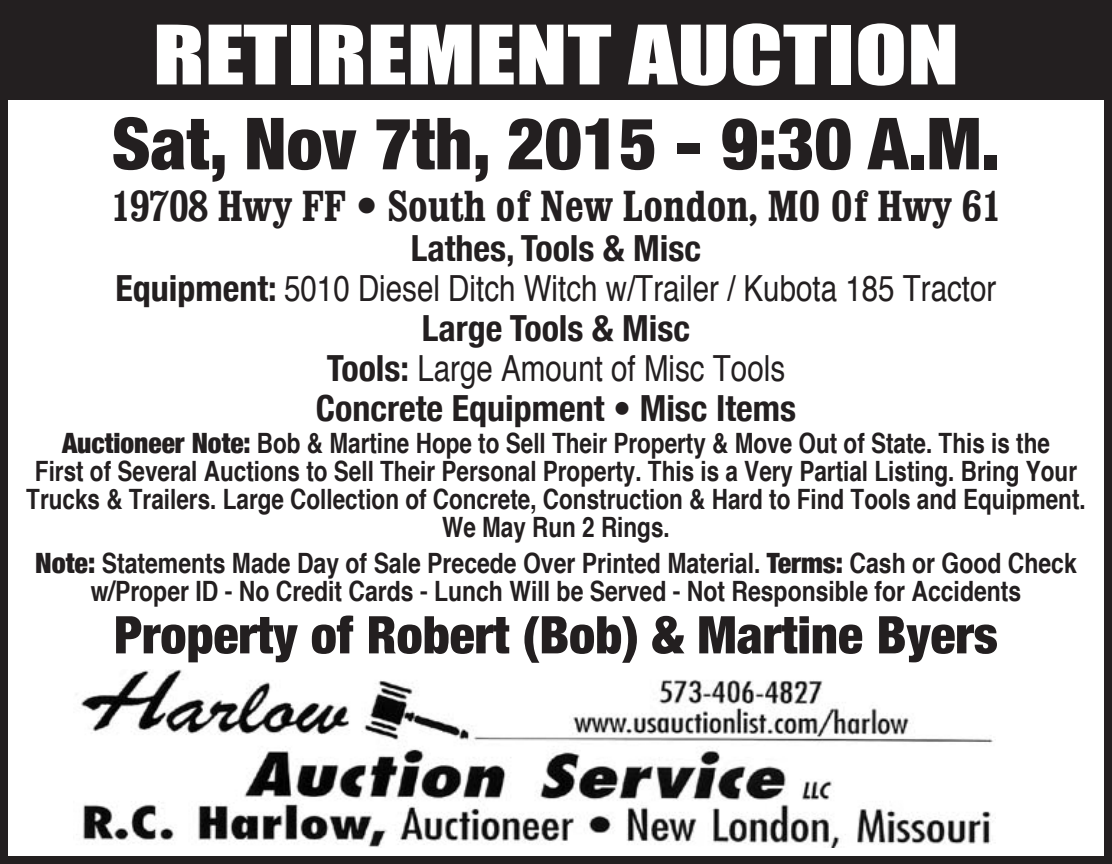
<style>
.page{position:relative;width:1112px;height:864px;background:#fff}
.page>*{position:absolute;margin:0;border:0;box-sizing:border-box;transform-origin:0 0}
.t1{font:75.6px "Impact";color:#fff;scale:1.27 1}
.t2{font:900 condensed 72px "Helvetica Neue";color:#231f20}
.t3{font:900 condensed 52px "Helvetica Neue";color:#231f20}
.t4{font:700 condensed 44px "Clarendon";color:#231f20}
.t5{font:condensed 36px "Helvetica";color:#231f20}
.t6{font:700 condensed 36px "Helvetica Neue";color:#231f20}
.t7{font:700 condensed 28px/28px "Helvetica";color:#231f20;text-align:center}
.s1{font-family:"Helvetica Neue";font-weight:700}
.s2{font-family:"Helvetica Neue";font-weight:900}
</style>
<div class="page">
<div style="left:0;top:0;width:1112px;height:864px;border:8px solid #231f20"></div>
<img style="left:76px;top:670px;width:917px;height:177px">
<div style="left:0;top:0;width:1112px;height:99px;background:#231f20"></div>
<h1 class="t1" style="left:153px;top:-4px;width:636px">RETIREMENT AUCTION</h1>
<h2 class="t2" style="left:112px;top:84px;width:889px">Sat, Nov 7th, 2015 - 9:30 A.M.</h2>
<h3 class="t4" style="left:111px;top:179px;width:891px">19708 Hwy FF • South of New London, MO Of Hwy 61</h3>
<p class="t6" style="left:411px;top:219px;width:292px">Lathes, Tools &amp; Misc</p>
<p class="t5" style="left:115px;top:266px;width:882px"><span class="s1">Equipment:</span> 5010 Diesel Ditch Witch w/Trailer / Kubota 185 Tractor</p>
<p class="t6" style="left:422px;top:299px;width:270px">Large Tools &amp; Misc</p>
<p class="t5" style="left:327px;top:346px;width:460px"><span class="s1">Tools:</span> Large Amount of Misc Tools</p>
<p class="t6" style="left:316px;top:379px;width:482px">Concrete Equipment • Misc Items</p>
<p class="t7" style="left:26px;top:429px;width:1061px"><span class="s2">Auctioneer Note:</span> Bob &amp; Martine Hope to Sell Their Property &amp; Move Out of State. This is the<br>First of Several Auctions to Sell Their Personal Property. This is a Very Partial Listing. Bring Your Trucks &amp; Trailers. Large Collection of Concrete, Construction &amp; Hard to Find Tools and Equipment.<br>We May Run 2 Rings.</p>
<p class="t7" style="left:35px;top:549px;width:1043px"><span class="s2">Note:</span> Statements Made Day of Sale Precede Over Printed Material. <span class="s2">Terms:</span> Cash or Good Check w/Proper ID - No Credit Cards - Lunch Will be Served - Not Responsible for Accidents</p>
<h3 class="t3" style="left:114px;top:592px;width:885px">Property of Robert (Bob) &amp; Martine Byers</h3>
</div>
